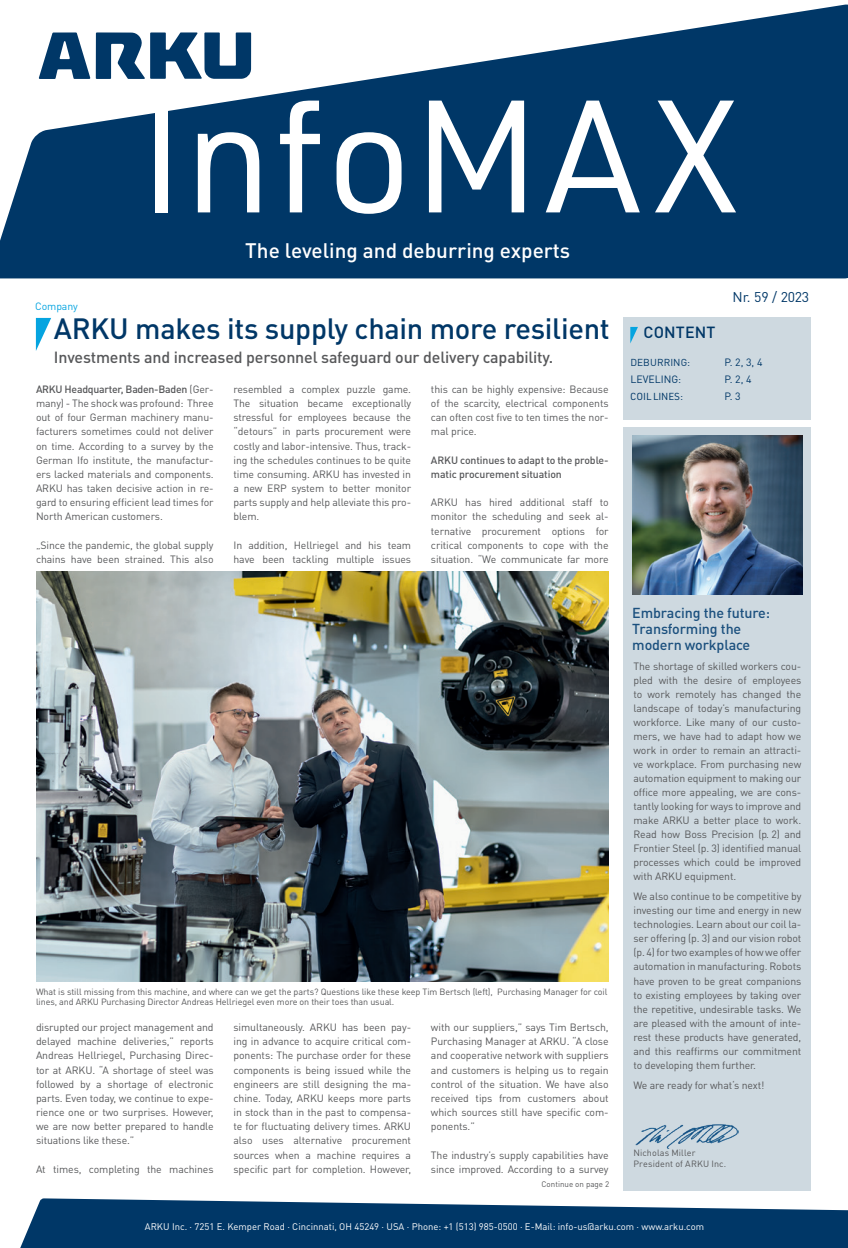
<style>
.page{position:relative;width:848px;height:1248px;background:#fff}
.page>*{position:absolute;margin:0;border:0;box-sizing:border-box;transform-origin:0 0}
.t1{font:156.5px "URWDIN";letter-spacing:.005em;color:#fff}
._1__Headline{font:500 29px "DIN Pro";letter-spacing:-.01em;color:#003767}
.t2{font:500 20.7px "DINOT";color:#fff}
._1__Headline-2{font:500 16px "DIN Pro";letter-spacing:-.01em;color:#57585a}
.t3{font:500 16px "DIN Pro";letter-spacing:.01em;color:#003767}
._1__Headline-3{font:500 14.3px "DIN Pro";letter-spacing:-.01em;color:#1b507e}
.t4{font:14px "DIN Pro";letter-spacing:-.02em;color:#003767}
._4__Fließtext{font:10.5px/14.2px "DIN Pro";letter-spacing:-.01em;color:#57585a;text-align:justify}
._7__Editorial{font:10.5px/14px "DIN Pro";letter-spacing:-.01em;color:#57585a;text-align:justify}
._4__Fließtext-2{font:500 10.5px/14.2px "DIN Pro";letter-spacing:-.01em;color:#57585a}
.t5{font:10.5px "DIN Pro";color:#003767}
._4__Fließtext-3{font:10.5px "DIN Pro";letter-spacing:-.01em;color:#05a4e0}
.t6{font:10px "DIN Pro";letter-spacing:.01em;color:#003767}
.t7{font:10px "URWDIN";letter-spacing:-.01em;color:#003767}
.t8{font:9.5px "DIN Pro";color:#fff}
._5__Bildunterschrift{font:9px/10px "DIN Pro";letter-spacing:-.01em;color:#57585a}
._7__Editorial-2{font:9px/11px "DIN Pro";letter-spacing:.01em;color:#57585a}
._4__Fließtext-4{font:8px "DIN Pro";color:#57585a}
.s1{font-weight:500}
.s2{font-size:10px}
.s3{font-family:"DIN Pro"}
</style>
<div class="page">
<svg style="left:0;top:4px;width:848px;height:274px;fill:#003767"></svg>
<div style="left:623px;top:317px;width:188px;height:103px;background:#ced9e0"></div>
<svg style="left:630px;top:327px;width:8px;height:16px"></svg>
<div style="left:623px;top:427px;width:188px;height:763px;background:#ced9e0"></div>
<svg style="left:36px;top:318px;width:15px;height:33px"></svg>
<svg style="left:39px;top:32px;width:51px;height:47px"></svg>
<svg style="left:96px;top:32px;width:155px;height:47px"></svg>
<img style="left:36px;top:572px;width:572px;height:409px">
<img style="left:632px;top:435px;width:170px;height:159px">
<img style="left:635px;top:1124px;width:103px;height:24px">
<svg style="left:20px;top:1198px;width:828px;height:49px;background:#23527c"></svg>
<p class="t1" style="left:138px;top:53px;width:602px">InfoMAX</p>
<p class="t2" style="left:245px;top:237px;width:326px">The leveling and deburring experts</p>
<p class="_4__Fließtext-3" style="left:35px;top:299px;width:44px">Company</p>
<p class="_1__Headline" style="left:54px;top:309px;width:557px">ARKU makes its supply chain more resilient</p>
<p class="_1__Headline-2" style="left:54px;top:346px;width:501px">Investments and increased personnel safeguard our delivery capability.</p>
<p class="_4__Fließtext" style="left:36px;top:381px;width:179px"><span class="s1">ARKU Headquarter, Baden-Baden</span> (Ger&shy;many) - The shock was profound: Three out of four German machinery manu&shy;facturers sometimes could not deliver on time. According to a survey by the German Ifo institute, the manufactur&shy;ers lacked materials and components.<br>ARKU has taken decisive action in re&shy;gard to ensuring efficient lead times for North American customers.</p>
<p class="_4__Fließtext" style="left:36px;top:537px;width:179px">„Since the pandemic, the global supply chains have been strained. This also</p>
<p class="_4__Fließtext" style="left:233px;top:381px;width:179px;text-align:left">resembled a complex puzzle game.<br>The situation became exceptionally stressful for employees because the “detours” in parts procurement were costly and labor-intensive. Thus, track&shy;ing the schedules continues to be quite time consuming. ARKU has invested in a new ERP system to better monitor parts supply and help alleviate this pro&shy;blem.</p>
<p class="_4__Fließtext" style="left:233px;top:537px;width:179px">In addition, Hellriegel and his team have been tackling multiple issues</p>
<p class="_4__Fließtext" style="left:431px;top:381px;width:179px">this can be highly expensive: Because of the scarcity, electrical components can often cost five to ten times the nor&shy;mal price.</p>
<p class="_4__Fließtext-2" style="left:431px;top:452px;width:179px">ARKU continues to adapt to the proble&shy;matic procurement situation</p>
<p class="_4__Fließtext" style="left:431px;top:495px;width:179px">ARKU has hired additional staff to monitor the scheduling and seek al&shy;ternative procurement options for critical components to cope with the situation. “We communicate far more</p>
<p class="_5__Bildunterschrift" style="left:36px;top:986px;width:573px">What is still missing from this machine, and where can we get the parts? Questions like these keep Tim Bertsch (left), Purchasing Manager for coil lines, and ARKU Purchasing Director Andreas Hellriegel even more on their toes than usual.</p>
<p class="_4__Fließtext" style="left:36px;top:1019px;width:179px">disrupted our project management and delayed machine deliveries,” reports Andreas Hellriegel, Purchasing Direc&shy;tor at ARKU. “A shortage of steel was followed by a shortage of electronic parts. Even today, we continue to expe&shy;rience one or two surprises. However, we are now better prepared to handle situations like these.”</p>
<p class="_4__Fließtext" style="left:36px;top:1161px;width:179px">At times, completing the machines</p>
<p class="_4__Fließtext" style="left:233px;top:1019px;width:179px">simultaneously. ARKU has been pay&shy;ing in advance to acquire critical com&shy;ponents: The purchase order for these components is being issued while the engineers are still designing the ma&shy;chine. Today, ARKU keeps more parts in stock than in the past to compensa&shy;te for fluctuating delivery times. ARKU also uses alternative procurement sources when a machine requires a specific part for completion. However,</p>
<p class="_4__Fließtext" style="left:431px;top:1019px;width:179px">with our suppliers,” says Tim Bertsch, Purchasing Manager at ARKU. “A close and cooperative network with suppliers and customers is helping us to regain control of the situation. We have also received tips from customers about which sources still have specific com&shy;ponents.”</p>
<p class="_4__Fließtext" style="left:431px;top:1147px;width:179px">The industry’s supply capabilities have since improved. According to a survey</p>
<p class="_4__Fließtext-4" style="left:541px;top:1178px;width:69px">Continue on page 2</p>
<p class="t4" style="left:732px;top:287px;width:78px">Nr. 59 / 2023</p>
<p class="t3" style="left:643px;top:322px;width:74px">CONTENT</p>
<p class="t6" style="left:630px;top:355px;width:61px">DEBURRING:</p>
<p class="t5" style="left:724px;top:354px;width:40px">P. 2, 3, 4</p>
<p class="t5" style="left:630px;top:371px;width:52px">LEVELING<span class="s2">:</span></p>
<p class="t5" style="left:724px;top:371px;width:29px">P. 2, 4</p>
<p class="t7" style="left:630px;top:389px;width:54px">COIL LINES<span class="s3">:</span></p>
<p class="t5" style="left:724px;top:388px;width:18px">P. 3</p>
<p class="_1__Headline-3" style="left:632px;top:602px;width:139px">Embracing the future:</p>
<p class="_1__Headline-3" style="left:632px;top:619px;width:110px">Transforming the</p>
<p class="_1__Headline-3" style="left:632px;top:635px;width:119px">modern workplace</p>
<p class="_7__Editorial" style="left:633px;top:659px;width:169px">The shortage of skilled workers cou&shy;pled with the desire of employees to work remotely has changed the landscape of today’s manufacturing workforce. Like many of our custo&shy;mers, we have had to adapt how we work in order to remain an attracti&shy;ve workplace. From purchasing new automation equipment to making our office more appealing, we are cons&shy;tantly looking for ways to improve and make ARKU a better place to work.<br>Read how Boss Precision (p. 2) and Frontier Steel (p. 3) identified manual processes which could be improved with ARKU equipment.</p>
<p class="_7__Editorial" style="left:633px;top:889px;width:169px">We also continue to be competitive by investing our time and energy in new technologies. Learn about our coil la&shy;ser offering (p. 3) and our vision robot (p. 4) for two examples of how we offer automation in manufacturing. Robots have proven to be great companions to existing employees by taking over the repetitive, undesirable tasks. We are pleased with the amount of inte&shy;rest these products have generated, and this reaffirms our commitment to developing them further.</p>
<p class="_7__Editorial" style="left:633px;top:1077px;width:133px">We are ready for what‘s next!</p>
<p class="_7__Editorial-2" style="left:633px;top:1146px;width:94px">Nicholas Miller<br>President of ARKU Inc.</p>
<p class="t8" style="left:145px;top:1219px;width:560px">ARKU Inc. · 7251 E. Kemper Road · Cincinnati, OH 45249 · USA · Phone: +1 (513) 985-0500 · E-Mail: info-us@arku.com · www.arku.com</p>
</div>
